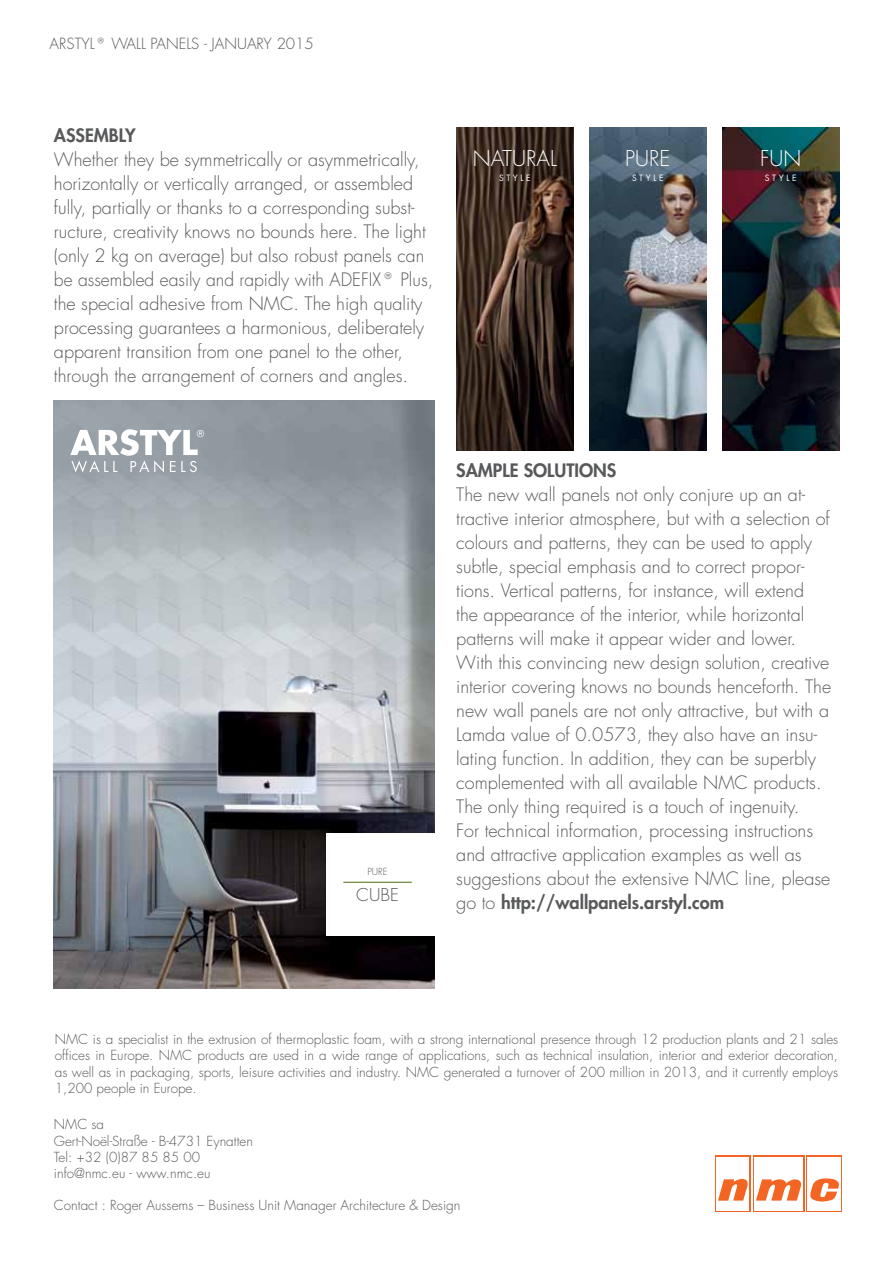
<style>
.page{position:relative;width:893px;height:1263px;background:#fff}
.page>*{position:absolute;margin:0;border:0;box-sizing:border-box;transform-origin:0 0}
.t1{font:300 21.15px "Futura CE";color:#fff}
.t2{font:300 18px/24px "Futura CE";color:#58595b}
.t3{font:800 18px "Futura CE";color:#58595b}
.t4{font:300 17.25px "Futura CE";color:#58595b}
.t5{font:300 15px "Futura CE";color:#58595b}
.t6{font:300 13.5px/16.2px "Futura CE";color:#58595b}
.t7{font:300 9.6px "Futura CE";color:#58595b}
.t8{font:8.4px "Futura CE";letter-spacing:.3em;color:#fff}
.s1{font-weight:800}
</style>
<div class="page">
<div style="left:753px;top:1156px;width:51px;height:56px;background:#f26522"></div>
<div style="left:754px;top:1157px;width:49px;height:54px;background:#fff"></div>
<svg style="left:718px;top:1177px;width:32px;height:23px"></svg>
<svg style="left:756px;top:1179px;width:45px;height:21px"></svg>
<svg style="left:810px;top:1178px;width:29px;height:24px"></svg>
<img style="left:54px;top:400px;width:381px;height:589px">
<img style="left:456px;top:128px;width:117px;height:323px">
<img style="left:589px;top:128px;width:117px;height:323px">
<img style="left:722px;top:128px;width:117px;height:323px">
<div style="left:327px;top:833px;width:109px;height:102px;background:#fff"></div>
<hr style="left:344px;top:882px;width:67px;height:1px;background:#4a6915">
<svg style="left:70px;top:429px;width:134px;height:44px"></svg>
<p class="t5" style="left:50px;top:34px;width:266px">ARSTYL® WALL PANELS - JANUARY 2015</p>
<p class="t3" style="left:54px;top:122px;width:52px">ASSEMBLY</p>
<p class="t2" style="left:54px;top:148px;width:373px">Whether they be symmetrically or asymmetrically, horizontally or vertically arranged, or assembled fully, partially or thanks to a corresponding subst&shy;ructure, creativity knows no bounds here. The light (only 2 kg on average) but also robust panels can be assembled easily and rapidly with Adefi</p>
<p class="t2" style="left:54px;top:268px;width:381px;text-indent:319px">x® Plus, the special adhesive from NMC. The high quality processing guarantees a harmonious, deliberately apparent transition from one panel to the other, through the arrangement of corners and angles.</p>
<p class="t1" style="left:473px;top:144px;width:86px">NATURAL</p>
<p class="t1" style="left:625px;top:144px;width:47px">PURE</p>
<p class="t1" style="left:760px;top:144px;width:43px">FUN</p>
<p class="t8" style="left:499px;top:173px;width:33px">STYLE</p>
<p class="t8" style="left:632px;top:173px;width:33px">STYLE</p>
<p class="t8" style="left:765px;top:173px;width:33px">STYLE</p>
<p class="t7" style="left:367px;top:865px;width:22px">PURE</p>
<p class="t4" style="left:356px;top:884px;width:44px">CUBE</p>
<p class="t3" style="left:456px;top:458px;width:22px">SAMPL</p>
<p class="t3" style="left:510px;top:458px;width:96px">E SOLUTIONS</p>
<p class="t2" style="left:456px;top:483px;width:376px">The new wall panels not only conjure up an at&shy;tractive interior atmosphere, but with a selection of colours and patterns, they can be used to apply subtle, special emphasis and to correct propor&shy;tions. Vertical patterns, for instance, will extend<br>the appearance of the interior, while horizontal patterns will make it appear wider and lower.<br>With this convincing new design solution, creative interior covering knows no bounds henceforth. The new wall panels are not only attractive, but with a Lamda value of 0.0573, they also have an insu&shy;lating function. In addition, they can be superbly complemented with all available NMC products.<br>The only thing required is a touch of ingenuity.<br>For technical information, processing instructions and attractive application examples as well as suggestions about the extensive NMC line, please go to <span class="s1">HTTP://WALLPANELS.ARSTYL.COM</span></p>
<p class="t6" style="left:55px;top:1031px;width:785px;text-align:justify">NMC is a specialist in the extrusion of thermoplastic foam, with a strong international presence through 12 production plants and 21 sales offices in Europe. NMC products are used in a wide range of applications, such as technical insulation, interior and exterior decoration, as well as in packaging, sports, leisure activities and industry. NMC generated a turnover of 200 million in 2013, and it currently employs 1,200 people in Europe.</p>
<p class="t6" style="left:54px;top:1116px;width:201px">NMC sa<br>Gert-Noël-Straße - B-4731 Eynatten<br>Tel: +32 (0)87 85 85 00 info@nmc.eu - www.nmc.eu</p>
<p class="t6" style="left:54px;top:1197px;width:408px">Contact : Roger Aussems – Business Unit Manager Architecture &amp; Design</p>
</div>
